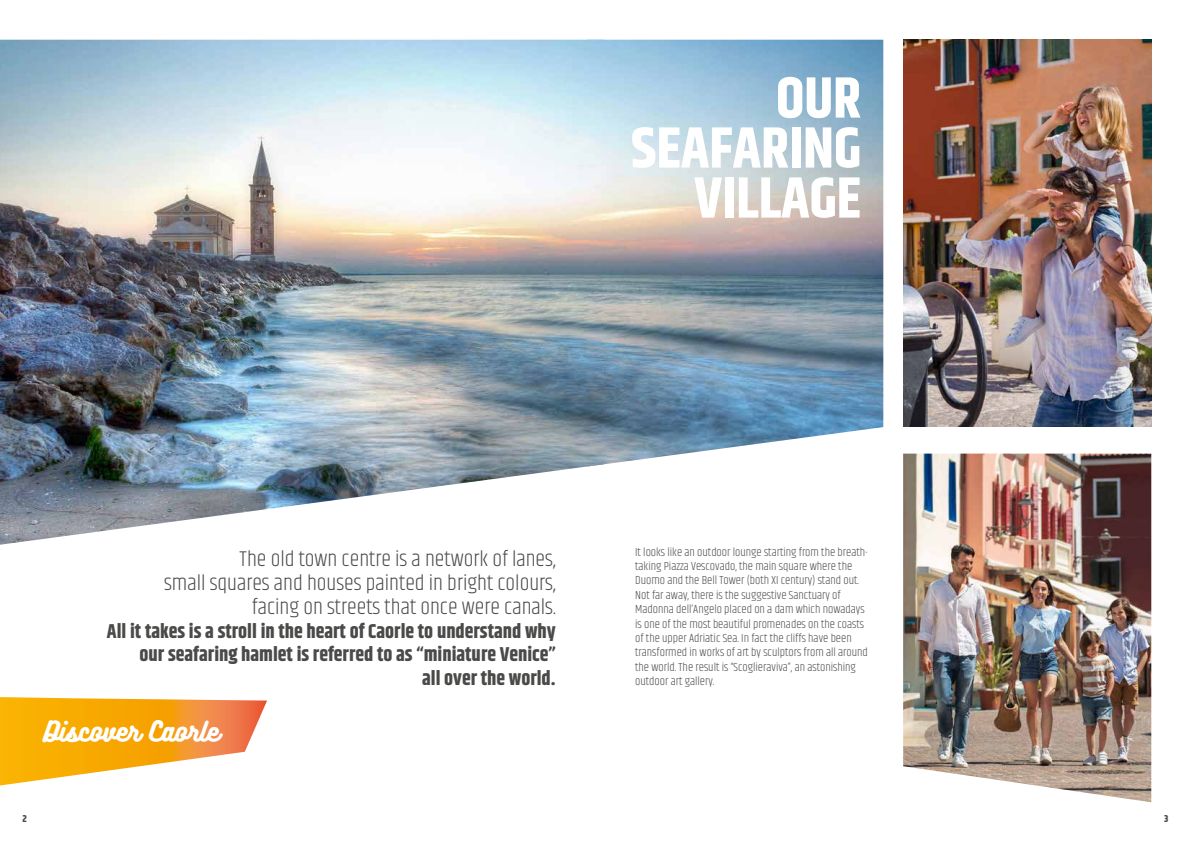
<style>
.page{position:relative;width:1191px;height:842px;background:#fff}
.page>*{position:absolute;margin:0;border:0;box-sizing:border-box;transform-origin:0 0}
.t1{font:700 58px/50px "Khand";color:#fff;text-align:right}
.t2{font:25px "Bukhari Script";color:#fff}
.t3{font:300 22px/23.8px "Khand";color:#4a4a49;text-align:right}
.t4{font:700 20px/23.8px "Khand";color:#4a4a49;text-align:right}
.t5{font:300 12px/14.4px "Khand";color:#4a4a49}
.t6{font:700 10px "Khand";color:#4a4a49}
</style>
<div class="page">
<img style="left:604px;top:40px;width:279px;height:425px">
<img style="left:903px;top:40px;width:248px;height:387px">
<img style="left:903px;top:454px;width:248px;height:348px">
<img style="left:0;top:40px;width:604px;height:505px">
<svg style="left:0;top:697px;width:267px;height:88px"></svg>
<h1 class="t1" style="left:631px;top:76px;width:231px">OUR<br>SEAFARING<br>VILLAGE</h1>
<h3 class="t3" style="left:164px;top:548px;width:393px">The old town centre is a network of lanes,<br>small squares and houses painted in bright colours, facing on streets that once were canals.</h3>
<h3 class="t4" style="left:107px;top:620px;width:450px">All it takes is a stroll in the heart of Caorle to understand why our seafaring hamlet is referred to as “miniature Venice”<br>all over the world.</h3>
<h2 class="t2" style="left:44px;top:718px;width:177px">Discover Caorle</h2>
<p class="t5" style="left:635px;top:545px;width:234px">It looks like an outdoor lounge starting from the breath&shy;taking Piazza Vescovado, the main square where the Duomo and the Bell Tower (both XI century) stand out.<br>Not far away, there is the suggestive Sanctuary of Madonna dell’Angelo placed on a dam which nowadays is one of the most beautiful promenades on the coasts of the upper Adriatic Sea. In fact the cliffs have been transformed in works of art by sculptors from all around the world. The result is “Scoglieraviva”, an astonishing outdoor art gallery.</p>
<p class="t6" style="left:23px;top:812px;width:6px">2</p>
<p class="t6" style="left:1164px;top:812px;width:6px">3</p>
</div>
